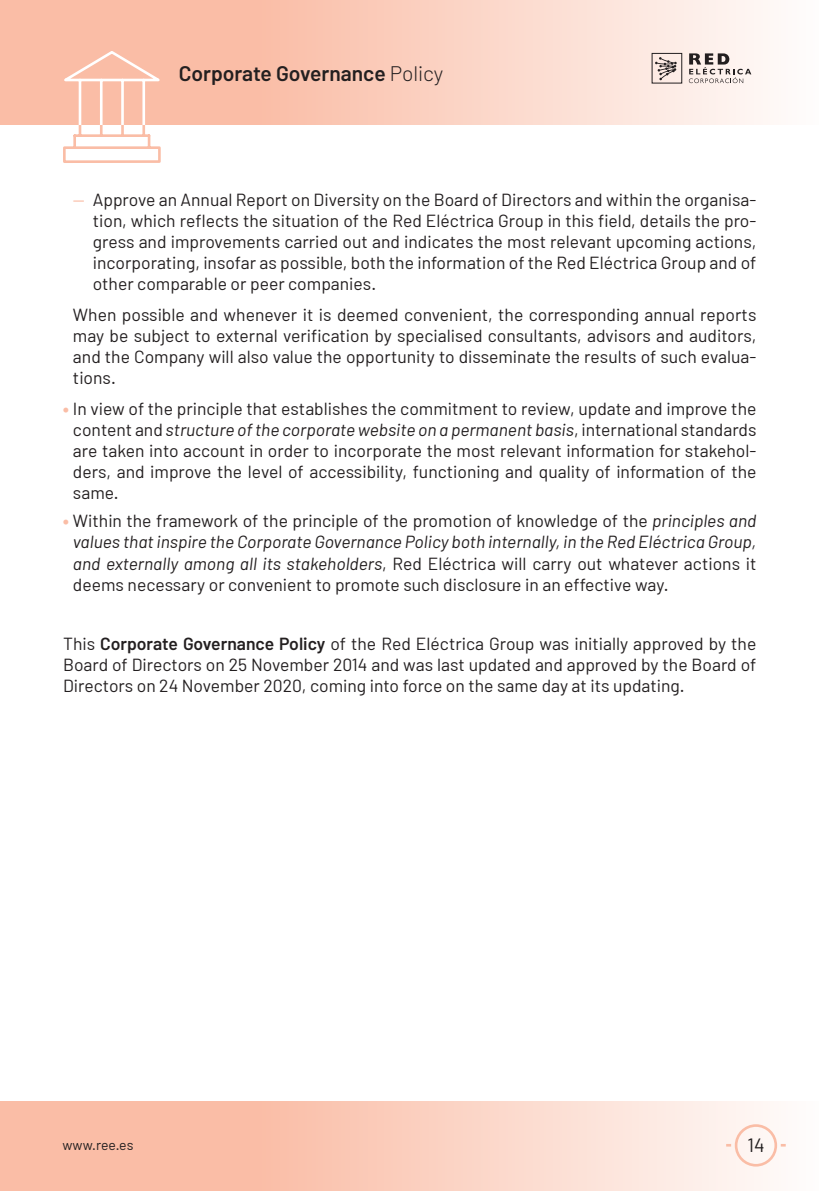
<style>
.page{position:relative;width:819px;height:1191px;background:#fff}
.page>*{position:absolute;margin:0;border:0;box-sizing:border-box;transform-origin:0 0}
.t1{font:600 21px "Barlow";color:#231f20}
.t2{font:19.25px "Barlow";color:#231f20}
.Sin_Guión{font:17.5px/21px "Barlow";color:#231f20;text-align:justify}
.TextoN{font:17.5px/21px "Barlow";color:#231f20;text-align:justify}
.t3{font:14px "Barlow";color:#231f20}
.s1{font-weight:300}
.s2{color:#fabda6}
.s3{font-weight:900;color:#fabda6}
.s4{font-style:italic}
.s5{font-weight:600}
</style>
<div class="page">
<svg style="left:0;top:1101px;width:786px;height:90px;background:#fbd0c1"></svg>
<svg style="left:0;top:0;width:768px;height:124px;background:#fbd1c1"></svg>
<svg style="left:56px;top:49px;width:106px;height:114px"></svg>
<div style="left:651px;top:53px;width:31px;height:30px;border:1px solid #231f20"></div>
<svg style="left:688px;top:53px;width:63px;height:30px"></svg>
<svg style="left:655px;top:57px;width:21px;height:23px"></svg>
<div style="left:734px;top:1124px;width:43px;height:42px;border:3px solid #fabda6;border-radius:50%"></div>
<p class="t1" style="left:179px;top:60px;width:266px">Corporate Governance <span class="s1">Policy</span></p>
<p class="Sin_Guión" style="left:93px;top:189px;width:665px;text-indent:-20px"><span class="s2">—</span> Approve an Annual Report on Diversity on the Board of Directors and within the organisa&shy;tion, which reflects the situation of the Red Eléctrica Group in this field, details the pro&shy;gress and improvements carried out and indicates the most relevant upcoming actions, incorporating, insofar as possible, both the information of the Red Eléctrica Group and of other comparable or peer companies.</p>
<p class="Sin_Guión" style="left:73px;top:304px;width:685px">When possible and whenever it is deemed convenient, the corresponding annual reports may be subject to external verification by specialised consultants, advisors and auditors, and the Company will also value the opportunity to disseminate the results of such evalua&shy;tions.</p>
<p class="Sin_Guión" style="left:73px;top:398px;width:685px;text-indent:-10px"><span class="s3">•</span> In view of the principle that establishes the commitment to review, update and improve the content and <span class="s4">structure of the corporate website on a permanent basis</span>, international standards are taken into account in order to incorporate the most relevant information for stakehol&shy;ders, and improve the level of accessibility, functioning and quality of information of the same.</p>
<p class="Sin_Guión" style="left:73px;top:510px;width:685px;text-indent:-10px"><span class="s3">•</span> Within the framework of the principle of the promotion of knowledge of the <span class="s4">principles and values that inspire the Corporate Governance Policy both internally, in the Red Eléctrica Group, and externally among all its stakeholders</span>, Red Eléctrica will carry out whatever actions it deems necessary or convenient to promote such disclosure in an effective way.</p>
<p class="TextoN" style="left:63px;top:632px;width:694px">This <span class="s5">Corporate Governance Policy</span> of the Red Eléctrica Group was initially approved by the Board of Directors on 25 November 2014 and was last updated and approved by the Board of Directors on 24 November 2020, coming into force on the same day at its updating.</p>
<p class="t3" style="left:63px;top:1136px;width:72px">www.ree.es</p>
<p class="t2" style="left:747px;top:1133px;width:19px">14</p>
</div>
